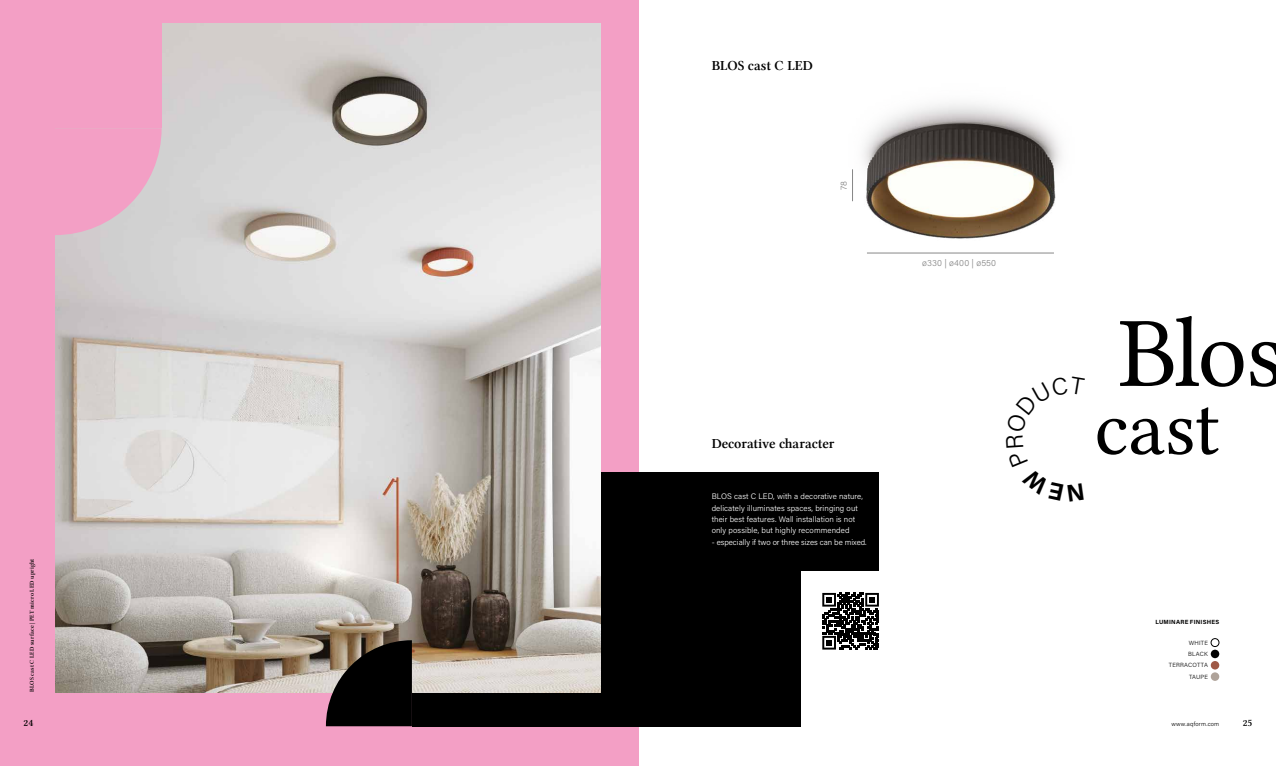
<style>
.page{position:relative;width:1276px;height:766px;background:#fff}
.page>*{position:absolute;margin:0;border:0;box-sizing:border-box;transform-origin:0 0}
.t1{font:100px "Lin Libertine";color:#000}
.t2{font:80px "Lin Libertine";color:#000}
.t3{font:14px "Lin Libertine Z";color:#000}
.t4{font:10px "Lin Libertine Z";color:#000}
.t5{font:300 9px "Acumin Pro";letter-spacing:.015em;color:#878787}
.t6{font:300 8px/11.3px "Acumin Pro";letter-spacing:.01em;color:#fff}
.t7{font:300 6px/11.3px "Acumin Pro";letter-spacing:.035em;color:#000;text-align:right}
.t8{font:6px "Lin Libertine Z";letter-spacing:.035em;color:#000}
.t9{font:700 6px "Acumin Pro";letter-spacing:.04em;color:#000}
</style>
<div class="page">
<div style="left:675px;top:471px;width:204px;height:99px;background:#000"></div>
<div style="left:0;top:0;width:638px;height:765px;background:#f39fc5"></div>
<div style="left:412px;top:471px;width:388px;height:255px;background:#000"></div>
<img style="left:55px;top:24px;width:545px;height:668px">
<svg style="left:1210px;top:649px;width:9px;height:9px"></svg>
<div style="left:1210px;top:638px;width:9px;height:8px;border:1px solid #000;border-radius:50%"></div>
<svg style="left:1210px;top:660px;width:9px;height:9px"></svg>
<div style="left:1210px;top:672px;width:9px;height:8px;background:#afa39a;border-radius:50%"></div>
<svg style="left:326px;top:640px;width:86px;height:86px;background:#221e1a"></svg>
<div style="left:48px;top:11px;width:114px;height:117px;background:#f39fc5"></div>
<svg style="left:822px;top:592px;width:57px;height:57px"></svg>
<svg style="left:55px;top:128px;width:107px;height:107px"></svg>
<img style="left:852px;top:103px;width:209px;height:150px">
<hr style="left:852px;top:169px;width:1px;height:32px;background:#878787">
<hr style="left:867px;top:253px;width:187px;height:1px;background:#878787">
<p class="t8" style="left:28px;top:692px;width:135px;rotate:-90deg">BLOS cast C LED surface | PET micro LED upright</p>
<h3 class="t3" style="left:711px;top:58px;width:103px">BLOS cast C LED</h3>
<p class="t5" style="left:837px;top:190px;width:11px;rotate:-90deg">78</p>
<p class="t5" style="left:922px;top:256px;width:76px">ø330 | ø400 | ø550</p>
<h3 class="t3" style="left:711px;top:435px;width:124px">Decorative character</h3>
<p class="t6" style="left:711px;top:490px;width:153px">BLOS cast C LED, with a decorative nature, delicately illuminates spaces, bringing out their best features. Wall installation is not only possible, but highly recommended</p>
<p class="t6" style="left:711px;top:535px;width:156px">- especially if two or three sizes can be mixed.</p>
<h1 class="t1" style="left:1118px;top:296px;width:167px">Blos</h1>
<h2 class="t2" style="left:1094px;top:382px;width:127px">cast</h2>
<p class="t9" style="left:1155px;top:617px;width:65px">LUMINARE FINISHES</p>
<p class="t7" style="left:1169px;top:636px;width:40px">WHITE<br>BLACK<br>TERRACOTTA<br>TAUPE</p>
<p class="t4" style="left:23px;top:717px;width:11px">24</p>
<p class="t7" style="left:1171px;top:718px;width:49px">www.aqform.com</p>
<p class="t4" style="left:1242px;top:717px;width:11px">25</p>
</div>
